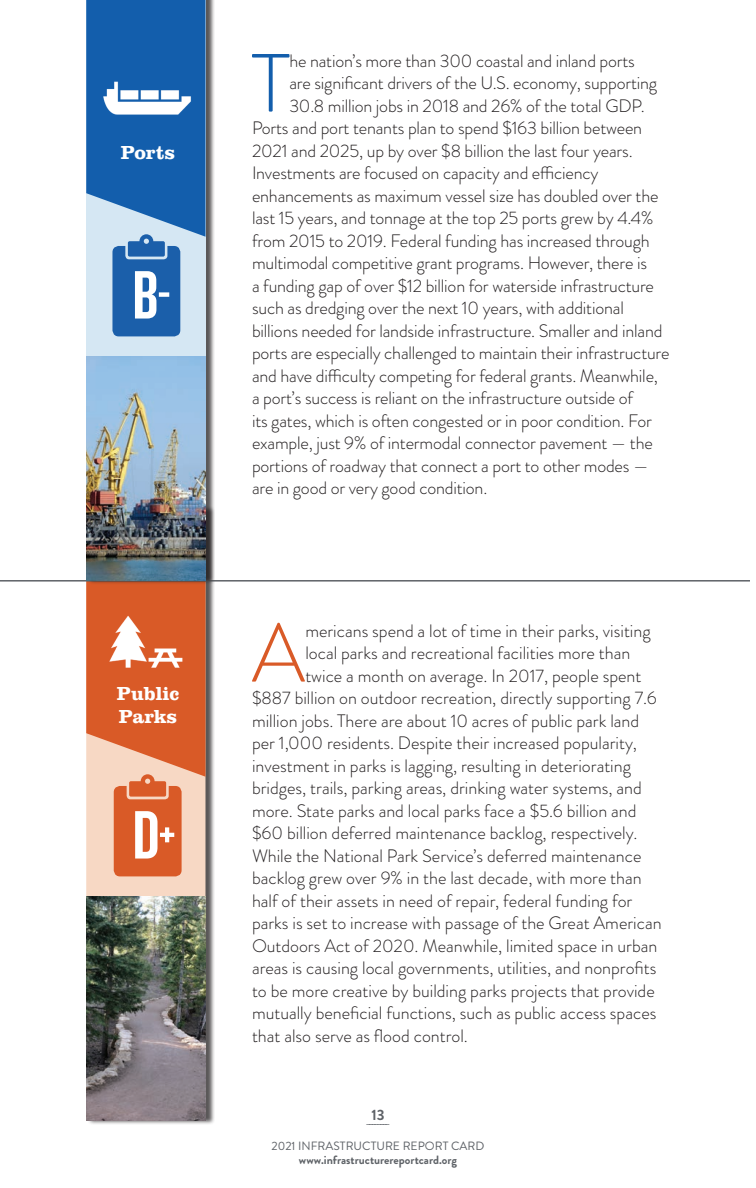
<style>
.page{position:relative;width:756px;height:1188px;background:#fff}
.page>*{position:absolute;margin:0;border:0;box-sizing:border-box;transform-origin:0 0}
.t1{font:300 82.35px "Brandon Grotesque";color:#135eac}
.t2{font:300 82.35px "Brandon Grotesque";color:#d95a27}
.t3{font:700 19.5px/23.4px "Clarendon URW";color:#fff}
.t4{font:300 18px "Brandon Grotesque";letter-spacing:-.01em;color:#231f20}
.t5{font:700 15px "Brandon Grotesque";color:#5e6267}
.t6{font:12px/25.5px "Brandon Grotesque";color:#5e6267;text-align:center}
.t7{font:700 12px "Brandon Grotesque";color:#5e6267}
</style>
<div class="page">
<div style="left:87px;top:491px;width:128px;height:633px;background:#231f20;opacity:.75"></div>
<svg style="left:86px;top:876px;width:120px;height:244px;background:#e7cab7"></svg>
<svg style="left:86px;top:582px;width:120px;height:294px;background:#e28057"></svg>
<img style="left:87px;top:896px;width:119px;height:224px">
<hr style="left:0;top:580px;width:750px;height:2px;background:#5e6267">
<div style="left:87px;top:0;width:128px;height:584px;background:#231f20;opacity:.75"></div>
<div style="left:86px;top:0;width:120px;height:580px;background:#d5e7f3"></div>
<svg style="left:86px;top:0;width:120px;height:336px"></svg>
<img style="left:86px;top:356px;width:120px;height:224px">
<p class="t3" style="left:121px;top:142px;width:56px">Ports</p>
<p class="t3" style="left:117px;top:682px;width:64px">Public<br>Parks</p>
<h1 class="t1" style="left:251px;top:27px;width:40px">T</h1>
<p class="t4" style="left:289px;top:48px;width:347px">he nation’s more than 300 coastal and inland ports</p>
<p class="t4" style="left:289px;top:71px;width:369px">are significant drivers of the U.S. economy, supporting</p>
<p class="t4" style="left:289px;top:93px;width:357px">30.8 million jobs in 2018 and 26% of the total GDP.</p>
<p class="t4" style="left:252px;top:116px;width:392px">Ports and port tenants plan to spend $163 billion between</p>
<p class="t4" style="left:252px;top:138px;width:382px">2021 and 2025, up by over $8 billion the last four years.</p>
<p class="t4" style="left:252px;top:161px;width:348px">Investments are focused on capacity and efficiency</p>
<p class="t4" style="left:252px;top:183px;width:408px">enhancements as maximum vessel size has doubled over the</p>
<p class="t4" style="left:252px;top:206px;width:403px">last 15 years, and tonnage at the top 25 ports grew by 4.4%</p>
<p class="t4" style="left:252px;top:228px;width:399px">from 2015 to 2019. Federal funding has increased through</p>
<p class="t4" style="left:252px;top:251px;width:397px">multimodal competitive grant programs. However, there is</p>
<p class="t4" style="left:252px;top:273px;width:404px">a funding gap of over $12 billion for waterside infrastructure</p>
<p class="t4" style="left:252px;top:296px;width:373px">such as dredging over the next 10 years, with additional</p>
<p class="t4" style="left:252px;top:318px;width:412px">billions needed for landside infrastructure. Smaller and inland</p>
<p class="t4" style="left:252px;top:341px;width:419px">ports are especially challenged to maintain their infrastructure</p>
<p class="t4" style="left:252px;top:363px;width:408px">and have difficulty competing for federal grants. Meanwhile,</p>
<p class="t4" style="left:252px;top:386px;width:383px">a port’s success is reliant on the infrastructure outside of</p>
<p class="t4" style="left:252px;top:408px;width:402px">its gates, which is often congested or in poor condition. For</p>
<p class="t4" style="left:252px;top:431px;width:402px">example, just 9% of intermodal connector pavement — the</p>
<p class="t4" style="left:252px;top:453px;width:398px">portions of roadway that connect a port to other modes —</p>
<p class="t4" style="left:252px;top:476px;width:237px">are in good or very good condition.</p>
<h1 class="t2" style="left:252px;top:597px;width:55px">A</h1>
<p class="t4" style="left:305px;top:618px;width:347px">mericans spend a lot of time in their parks, visiting</p>
<p class="t4" style="left:305px;top:641px;width:327px">local parks and recreational facilities more than</p>
<p class="t4" style="left:305px;top:663px;width:338px">twice a month on average. In 2017, people spent</p>
<p class="t4" style="left:252px;top:686px;width:406px">$887 billion on outdoor recreation, directly supporting 7.6</p>
<p class="t4" style="left:252px;top:708px;width:389px">million jobs. There are about 10 acres of public park land</p>
<p class="t4" style="left:252px;top:731px;width:386px">per 1,000 residents. Despite their increased popularity,</p>
<p class="t4" style="left:252px;top:753px;width:381px">investment in parks is lagging, resulting in deteriorating</p>
<p class="t4" style="left:252px;top:776px;width:391px">bridges, trails, parking areas, drinking water systems, and</p>
<p class="t4" style="left:252px;top:798px;width:386px">more. State parks and local parks face a $5.6 billion and</p>
<p class="t4" style="left:252px;top:821px;width:387px">$60 billion deferred maintenance backlog, respectively.</p>
<p class="t4" style="left:252px;top:843px;width:391px">While the National Park Service’s deferred maintenance</p>
<p class="t4" style="left:252px;top:866px;width:391px">backlog grew over 9% in the last decade, with more than</p>
<p class="t4" style="left:252px;top:888px;width:382px">half of their assets in need of repair, federal funding for</p>
<p class="t4" style="left:252px;top:911px;width:411px">parks is set to increase with passage of the Great American</p>
<p class="t4" style="left:252px;top:933px;width:407px">Outdoors Act of 2020. Meanwhile, limited space in urban</p>
<p class="t4" style="left:252px;top:956px;width:406px">areas is causing local governments, utilities, and nonprofits</p>
<p class="t4" style="left:252px;top:978px;width:404px">to be more creative by building parks projects that provide</p>
<p class="t4" style="left:252px;top:1001px;width:406px">mutually beneficial functions, such as public access spaces</p>
<p class="t4" style="left:252px;top:1023px;width:217px">that also serve as flood control.</p>
<p class="t5" style="left:371px;top:1104px;width:15px">13</p>
<p class="t6" style="left:272px;top:1108px;width:214px">________<br>2021 INFRASTRUCTURE REPORT CARD</p>
<p class="t7" style="left:299px;top:1152px;width:160px">www.infrastructurereportcard.org</p>
</div>
